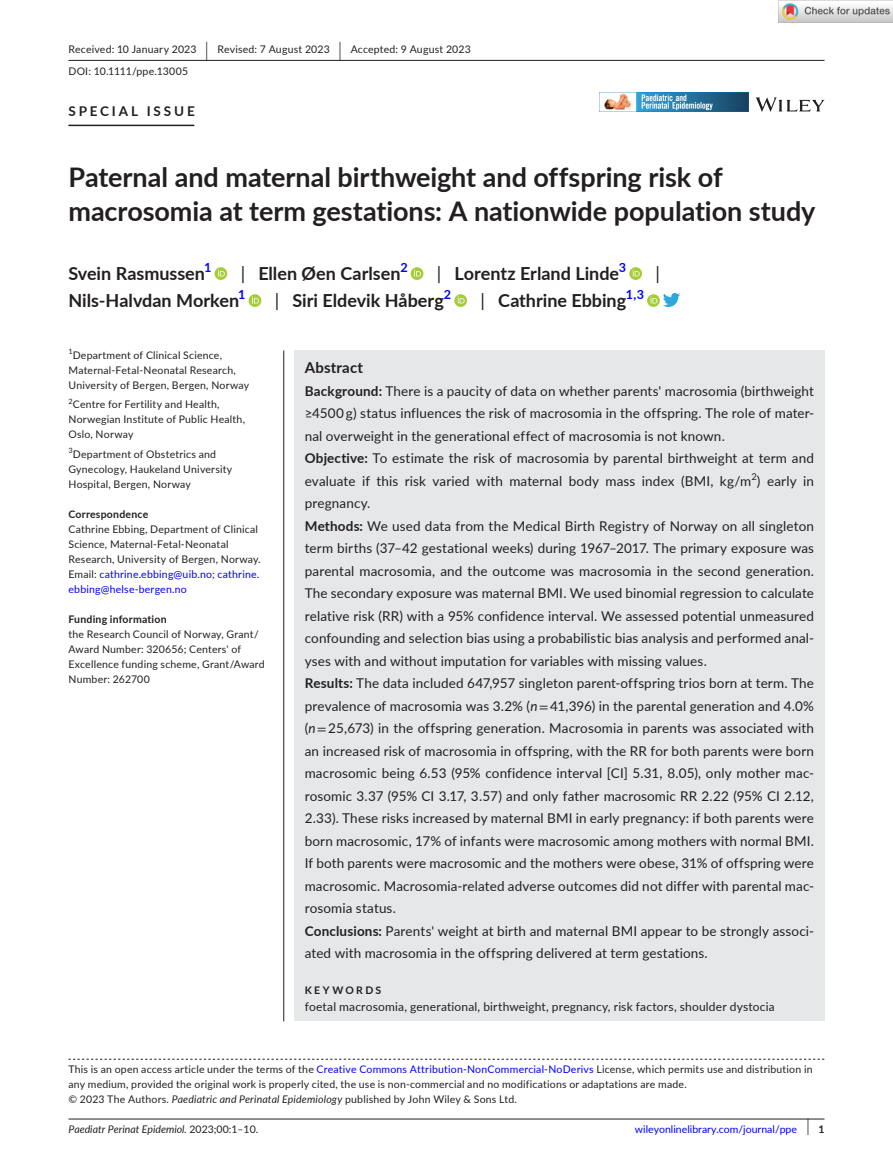
<style>
.page{position:relative;width:893px;height:1174px;background:#fff}
.page>*{position:absolute;margin:0;border:0;box-sizing:border-box;transform-origin:0 0}
.t1{font:700 27px/34.5px "Lato";letter-spacing:-.005em;color:#231f20}
.t2{font:700 18px "Lato";color:#231f20}
.t3{font:18px "Lato";color:#231f20}
.t4{font:700 15px "Lato";letter-spacing:.015em;color:#231f20}
.t5{font:13.5px/22.5px "Lato";letter-spacing:.01em;color:#231f20}
.t6{font:700 13.5px "Lato";letter-spacing:.21em;color:#231f20}
.t7{font:700 12.6px "Lato";color:#00f}
.t8{font:12px "Lato";letter-spacing:.015em;color:#231f20}
.t9{font:10.5px/15px "Lato";letter-spacing:.02em;color:#231f20}
.t10{font:italic 10.5px "Lato";color:#231f20}
.t11{font:10.5px "Lato";color:#00f}
.t12{font:700 10.5px "Lato";letter-spacing:.02em;color:#231f20}
.t13{font:700 10.5px "Lato";letter-spacing:.22em;color:#231f20}
.t14{font:9.45px "Lato";color:#231f20}
.t15{font:7.35px "Lato";color:#231f20}
.s1{font-size:19.65px}
.s2{font-weight:400}
.s3{color:#00f}
.s4{font-weight:700}
.s5{font-style:italic}
.s6{font-family:"STIX"}
.s7{font-style:normal}
.s8{font-size:17.4px;color:#231f20}
.s9{font-weight:700;color:#231f20}
</style>
<div class="page">
<hr style="left:68px;top:1118px;width:756px;height:1px;background:#231f20">
<svg style="left:756px;top:97px;width:68px;height:15px"></svg>
<img style="left:599px;top:93px;width:149px;height:19px">
<hr style="left:68px;top:60px;width:756px;height:1px;background:#231f20">
<hr style="left:68px;top:125px;width:126px;height:1px;background:#231f20">
<svg style="left:214px;top:267px;width:13px;height:13px"></svg>
<svg style="left:218px;top:269px;width:7px;height:7px"></svg>
<svg style="left:411px;top:267px;width:12px;height:13px"></svg>
<svg style="left:414px;top:269px;width:7px;height:7px"></svg>
<svg style="left:629px;top:267px;width:13px;height:13px"></svg>
<svg style="left:633px;top:269px;width:7px;height:7px"></svg>
<svg style="left:249px;top:294px;width:12px;height:13px"></svg>
<svg style="left:252px;top:296px;width:7px;height:7px"></svg>
<svg style="left:454px;top:294px;width:13px;height:13px"></svg>
<svg style="left:458px;top:296px;width:7px;height:7px"></svg>
<svg style="left:647px;top:294px;width:13px;height:13px"></svg>
<svg style="left:650px;top:296px;width:7px;height:7px"></svg>
<svg style="left:663px;top:293px;width:17px;height:14px"></svg>
<svg style="left:68px;top:1058px;width:756px;height:1px"></svg>
<div style="left:294px;top:350px;width:530px;height:671px;background:#e6e7e9"></div>
<hr style="left:283px;top:350px;width:1px;height:671px;background:#231f20">
<img style="left:779px;top:0;width:114px;height:23px">
<p class="t9" style="left:68px;top:38px;width:404px;line-height:21.8px">Received: 10 January 2023 <span class="s1">|</span> Revised: 7 August 2023 <span class="s1">|</span> Accepted: 9 August 2023<br>DOI: 10.1111/ppe.13005</p>
<p class="t6" style="left:68px;top:101px;width:128px">SPECIAL ISSUE</p>
<h1 class="t1" style="left:68px;top:159px;width:749px">Paternal and maternal birthweight and offspring risk of macrosomia at term gestations: A nationwide population study</h1>
<h2 class="t2" style="left:68px;top:260px;width:138px">Svein Rasmussen</h2>
<p class="t7" style="left:204px;top:258px;width:9px">1</p>
<h2 class="t2" style="left:241px;top:260px;width:161px"><span class="s2">|</span> Ellen Øen Carlsen</h2>
<p class="t7" style="left:400px;top:258px;width:9px">2</p>
<h2 class="t2" style="left:437px;top:260px;width:184px"><span class="s2">|</span> Lorentz Erland Linde</h2>
<p class="t7" style="left:619px;top:258px;width:9px">3</p>
<h2 class="t3" style="left:655px;top:260px;width:6px">|</h2>
<h2 class="t2" style="left:68px;top:287px;width:172px">Nils-Halvdan Morken</h2>
<p class="t7" style="left:238px;top:285px;width:9px">1</p>
<h2 class="t2" style="left:275px;top:287px;width:171px"><span class="s2">|</span> Siri Eldevik Håberg</h2>
<p class="t7" style="left:444px;top:285px;width:9px">2</p>
<h2 class="t2" style="left:480px;top:287px;width:147px"><span class="s2">|</span> Cathrine Ebbing</h2>
<p class="t7" style="left:626px;top:285px;width:20px">1,3</p>
<p class="t15" style="left:68px;top:346px;width:6px">1</p>
<p class="t9" style="left:68px;top:347px;width:182px;text-indent:4px">Department of Clinical Science,<br>Maternal-Fetal-Neonatal Research,<br>University of Bergen, Bergen, Norway</p>
<p class="t15" style="left:68px;top:396px;width:6px">2</p>
<p class="t9" style="left:68px;top:397px;width:178px;text-indent:4px">Centre for Fertility and Health,<br>Norwegian Institute of Public Health,<br>Oslo, Norway</p>
<p class="t9" style="left:68px;top:446px;width:165px"><sup>3</sup>Department of Obstetrics and<br>Gynecology, Haukeland University<br>Hospital, Bergen, Norway</p>
<p class="t12" style="left:68px;top:506px;width:81px">Correspondence</p>
<p class="t9" style="left:68px;top:521px;width:194px">Cathrine Ebbing, Department of Clinical Science, Maternal-Fetal-Neonatal Research, University of Bergen, Norway.<br>Email: <span class="s3">cathrine.ebbing@uib.no</span>; <span class="s3">cathrine. ebbing@helse-bergen.no</span></p>
<p class="t12" style="left:68px;top:611px;width:100px">Funding information</p>
<p class="t9" style="left:68px;top:626px;width:198px">the Research Council of Norway, Grant/<br>Award Number: 320656; Centers' of<br>Excellence funding scheme, Grant/Award<br>Number: 262700</p>
<p class="t4" style="left:305px;top:356px;width:60px">Abstract</p>
<p class="t5" style="left:305px;top:379px;width:511px"><span class="s4">Background:</span> There is a paucity of data on whether parents' macrosomia (birthweight ≥4500 g) status influences the risk of macrosomia in the offspring. The role of mater&shy;nal overweight in the generational effect of macrosomia is not known.<br><span class="s4">Objective:</span> To estimate the risk of macrosomia by parental birthweight at term and evaluate if this risk varied with maternal body mass index (BMI, kg/m ) early in</p>
<p class="t14" style="left:751px;top:469px;width:7px">2</p>
<p class="t5" style="left:305px;top:491px;width:511px">pregnancy.<br><span class="s4">Methods:</span> We used data from the Medical Birth Registry of Norway on all singleton term births (37–42 gestational weeks) during 1967–2017. The primary exposure was parental macrosomia, and the outcome was macrosomia in the second generation.<br>The secondary exposure was maternal BMI. We used binomial regression to calculate relative risk (RR) with a 95% confidence interval. We assessed potential unmeasured confounding and selection bias using a probabilistic bias analysis and performed anal&shy;yses with and without imputation for variables with missing values.<br><span class="s4">Results:</span> The data included 647,957 singleton parent-offspring trios born at term. The prevalence of macrosomia was 3.2% (<span class="s5">n</span><span class="s6">=</span> 41,396) in the parental generation and 4.0% (<span class="s5">n</span><span class="s6">=</span> 25,673) in the offspring generation. Macrosomia in parents was associated with an increased risk of macrosomia in offspring, with the RR for both parents were born macrosomic being 6.53 (95% confidence interval [CI] 5.31, 8.05), only mother mac&shy;rosomic 3.37 (95% CI 3.17, 3.57) and only father macrosomic RR 2.22 (95% CI 2.12, 2.33). These risks increased by maternal BMI in early pregnancy: if both parents were born macrosomic, 17% of infants were macrosomic among mothers with normal BMI.<br>If both parents were macrosomic and the mothers were obese, 31% of offspring were macrosomic. Macrosomia-related adverse outcomes did not differ with parental mac&shy;rosomia status.<br><span class="s4">Conclusions:</span> Parents' weight at birth and maternal BMI appear to be strongly associ&shy;ated with macrosomia in the offspring delivered at term gestations.</p>
<p class="t13" style="left:305px;top:982px;width:78px">KEYWORDS</p>
<p class="t8" style="left:305px;top:997px;width:471px">foetal macrosomia, generational, birthweight, pregnancy, risk factors, shoulder dystocia</p>
<p class="t9" style="left:68px;top:1061px;width:746px">This is an open access article under the terms of the <span class="s3">Creative Commons Attribution-NonCommercial-NoDerivs</span> License, which permits use and distribution in any medium, provided the original work is properly cited, the use is non-commercial and no modifications or adaptations are made.<br>© 2023 The Authors. <span class="s5">Paediatric and Perinatal Epidemiology</span> published by John Wiley &amp; Sons Ltd.</p>
<p class="t10" style="left:68px;top:1121px;width:191px">Paediatr Perinat Epidemiol. <span class="s7">2023;00:1–10.</span></p>
<p class="t11" style="left:635px;top:1121px;width:191px">wileyonlinelibrary.com/journal/ppe <span class="s8">|</span> <span class="s9">1</span></p>
</div>
